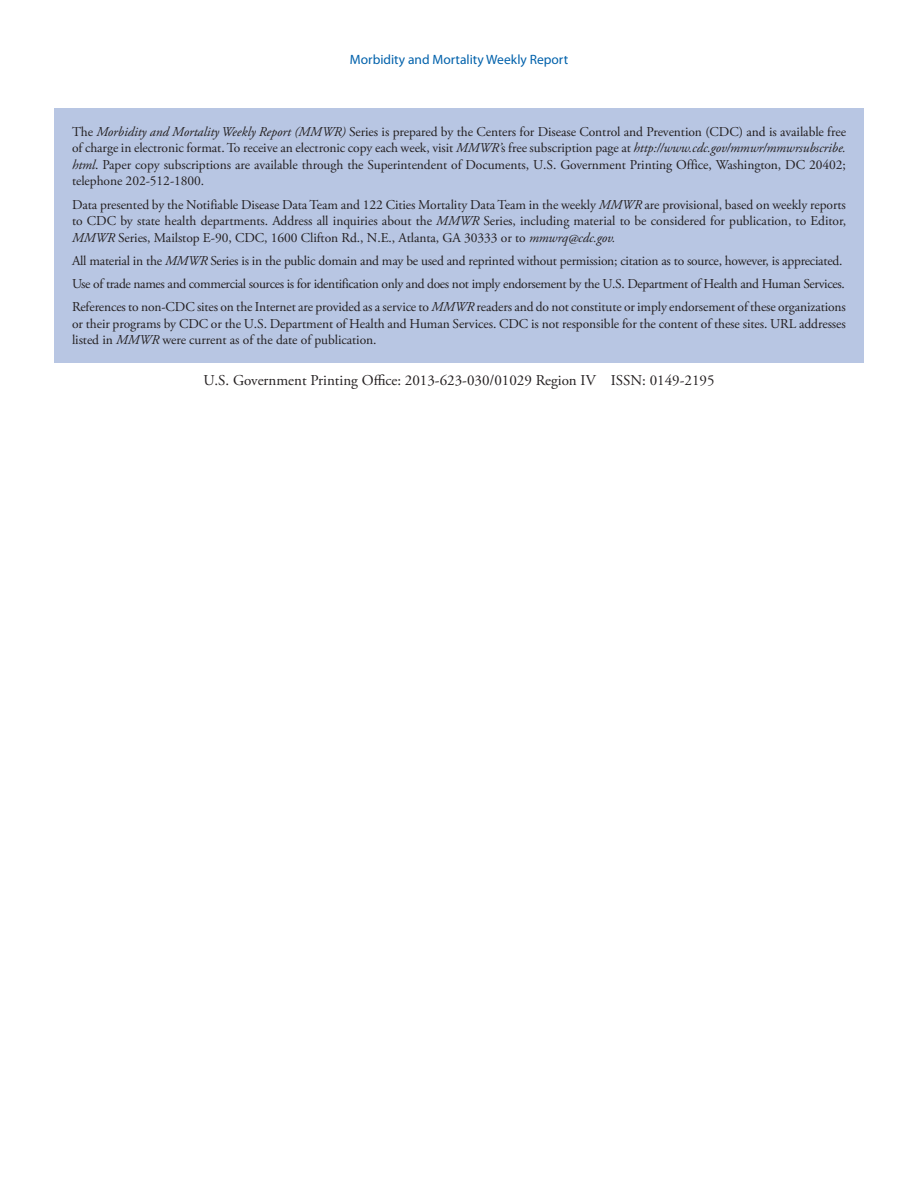
<style>
.page{position:relative;width:918px;height:1188px;background:#fff}
.page>*{position:absolute;margin:0;border:0;box-sizing:border-box;transform-origin:0 0}
.t1{font:15px "Adobe Garamond Pro";color:#231f20}
.t2{font:13.5px/16.5px "Adobe Garamond Pro";letter-spacing:-.01em;color:#231f20;text-align:justify}
.t3{font:13.5px "Myriad Pro";color:#0161ab}
.s1{font-style:italic}
</style>
<div class="page">
<div style="left:54px;top:108px;width:810px;height:254px;background:#b8c6e3"></div>
<p class="t3" style="left:350px;top:51px;width:220px">Morbidity and Mortality Weekly Report</p>
<p class="t2" style="left:72px;top:124px;width:776px">The <span class="s1">Morbidity and Mortality Weekly Report (MMWR)</span> Series is prepared by the Centers for Disease Control and Prevention (CDC) and is available free of charge in electronic format. To receive an electronic copy each week, visit <span class="s1">MMWR’</span>s free subscription page at <span class="s1">http://www.cdc.gov/mmwr/mmwrsubscribe. html</span>. Paper copy subscriptions are available through the Superintendent of Documents, U.S. Government Printing Office, Washington, DC 20402; telephone 202-512-1800.</p>
<p class="t2" style="left:72px;top:196px;width:776px">Data presented by the Notifiable Disease Data Team and 122 Cities Mortality Data Team in the weekly <span class="s1">MMWR</span> are provisional, based on weekly reports to CDC by state health departments. Address all inquiries about the <span class="s1">MMWR</span> Series, including material to be considered for publication, to Editor, <span class="s1">MMWR</span> Series, Mailstop E-90, CDC, 1600 Clifton Rd., N.E., Atlanta, GA 30333 or to <span class="s1">mmwrq@cdc.gov.</span></p>
<p class="t2" style="left:72px;top:249px;width:775px;line-height:23.2px;text-align:left">All material in the <span class="s1">MMWR</span> Series is in the public domain and may be used and reprinted without permission; citation as to source, however, is appreciated.<br>Use of trade names and commercial sources is for identification only and does not imply endorsement by the U.S. Department of Health and Human Services.<br>References to non-CDC sites on the Internet are provided as a service to <span class="s1">MMWR</span> readers and do not constitute or imply endorsement of these organizations</p>
<p class="t2" style="left:72px;top:316px;width:775px">or their programs by CDC or the U.S. Department of Health and Human Services. CDC is not responsible for the content of these sites. URL addresses listed in <span class="s1">MMWR</span> were current as of the date of publication.</p>
<p class="t1" style="left:203px;top:372px;width:513px">U.S. Government Printing Office: 2013-623-030/01029 Region IV ISSN: 0149-2195</p>
</div>
